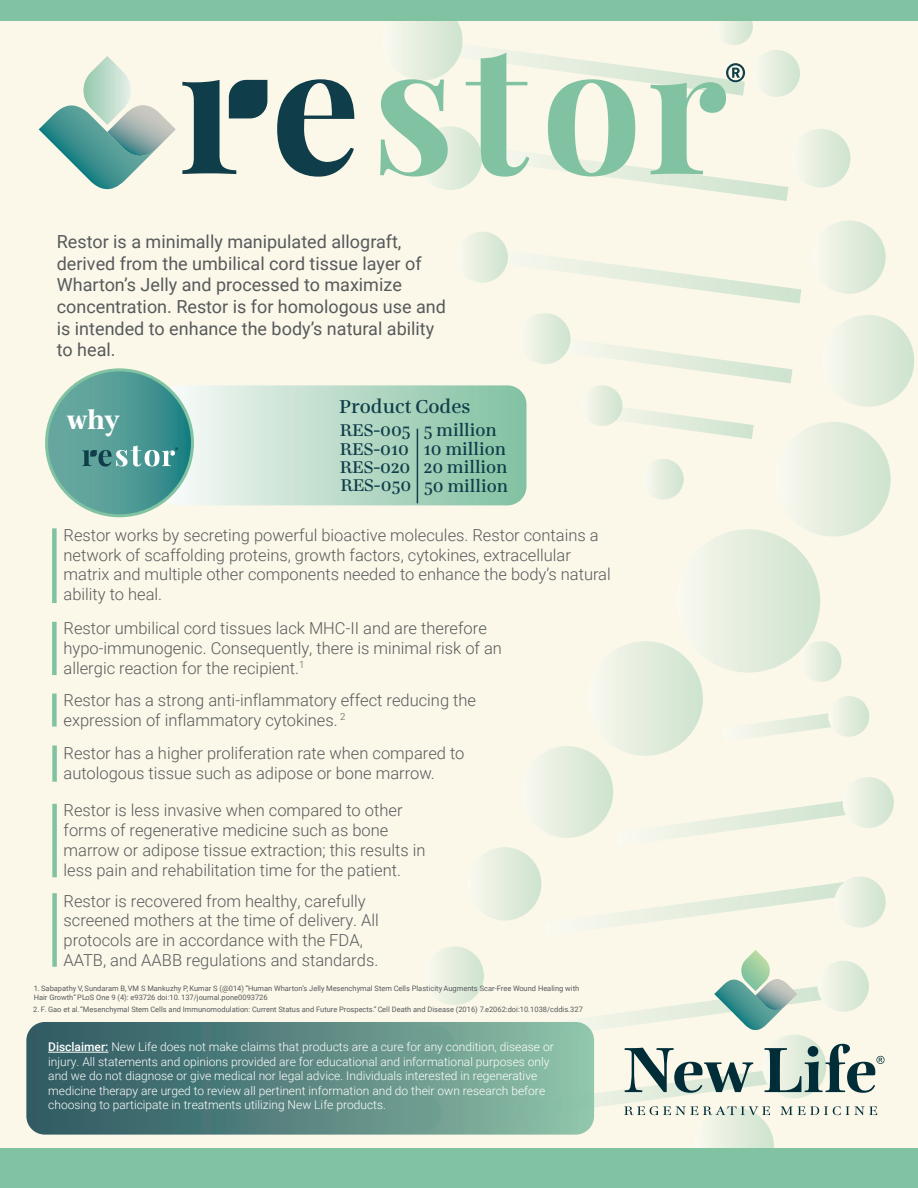
<style>
.page{position:relative;width:918px;height:1188px;background:#fff}
.page>*{position:absolute;margin:0;border:0;box-sizing:border-box;transform-origin:0 0}
.t1{font:700 27.9px "Lavigne Text";color:#fff}
.t2{font:20.55px "Lavigne Text";color:#0f3e4a}
.t3{font:18.6px/18.5px "Lavigne Text";color:#0f3e4a;text-align:justify}
.t4{font:18px/21.6px "Roboto";color:#58595b}
.t5{font:300 16.5px/19.8px "Roboto";color:#58595b}
.t6{font:300 12px/14.4px "Roboto";color:#fff}
.t7{font:7.5px/9px "Roboto";color:#58595b}
.s1{font-weight:500}
</style>
<div class="page">
<div style="left:0;top:0;width:918px;height:1185px;background:#fbf8ea"></div>
<svg style="left:556px;top:344px;width:237px;height:39px"></svg>
<svg style="left:506px;top:248px;width:295px;height:55px"></svg>
<svg style="left:668px;top:801px;width:178px;height:38px"></svg>
<svg style="left:614px;top:880px;width:234px;height:47px"></svg>
<div style="left:676px;top:529px;width:144px;height:144px;background:linear-gradient(to right,#faf9ef,#cee3ce);border-radius:50%"></div>
<div style="left:776px;top:422px;width:115px;height:115px;background:linear-gradient(to right,#faf8ef,#cee3ce);border-radius:50%"></div>
<div style="left:588px;top:641px;width:115px;height:115px;background:linear-gradient(to right,#faf8ef,#cee3ce);border-radius:50%"></div>
<div style="left:822px;top:315px;width:92px;height:92px;background:linear-gradient(to right,#faf9ef,#cee3cf);border-radius:50%"></div>
<div style="left:521px;top:746px;width:92px;height:92px;background:linear-gradient(to right,#faf9ef,#cee3cf);border-radius:50%"></div>
<div style="left:383px;top:1px;width:80px;height:79px;background:linear-gradient(to right,#f9f8ef,#cfe3cf);border-radius:50%"></div>
<div style="left:694px;top:1107px;width:80px;height:80px;background:linear-gradient(to right,#faf8ef,#cee3ce);border-radius:50%"></div>
<div style="left:812px;top:220px;width:74px;height:74px;background:linear-gradient(to right,#faf8ef,#d0e4cf);border-radius:50%"></div>
<div style="left:468px;top:847px;width:73px;height:74px;background:linear-gradient(to right,#faf9ef,#cee3ce);border-radius:50%"></div>
<div style="left:792px;top:129px;width:58px;height:59px;background:linear-gradient(to right,#faf9ef,#cfe3cf);border-radius:50%"></div>
<div style="left:425px;top:946px;width:59px;height:59px;background:linear-gradient(to right,#faf8ef,#cee3ce);border-radius:50%"></div>
<div style="left:519px;top:313px;width:52px;height:51px;background:linear-gradient(to right,#faf8ef,#d0e4d0);border-radius:50%"></div>
<div style="left:843px;top:777px;width:51px;height:51px;background:linear-gradient(to right,#f9f8ee,#cfe4cf);border-radius:50%"></div>
<div style="left:457px;top:232px;width:51px;height:51px;background:linear-gradient(to right,#f9f8ee,#cfe4cf);border-radius:50%"></div>
<div style="left:835px;top:877px;width:51px;height:51px;background:linear-gradient(to right,#f9f8ee,#d0e4cf);border-radius:50%"></div>
<div style="left:753px;top:50px;width:47px;height:47px;background:#d5e7d4;border-radius:50%"></div>
<div style="left:715px;top:8px;width:38px;height:37px;background:linear-gradient(to right,#faf9ef,#d0e3d0);border-radius:50%"></div>
<div style="left:643px;top:459px;width:41px;height:41px;background:linear-gradient(to right,#f9f8ef,#cee3cf);border-radius:50%"></div>
<div style="left:801px;top:641px;width:40px;height:41px;background:linear-gradient(to right,#f9f8ee,#d0e4d0);border-radius:50%"></div>
<svg style="left:753px;top:713px;width:106px;height:24px"></svg>
<svg style="left:606px;top:403px;width:148px;height:36px"></svg>
<div style="left:828px;top:696px;width:41px;height:41px;background:linear-gradient(to right,#faf9ef,#cfe3cf);border-radius:50%"></div>
<div style="left:581px;top:385px;width:41px;height:41px;background:linear-gradient(to right,#fbf9ef,#cee3cf);border-radius:50%"></div>
<svg style="left:482px;top:950px;width:403px;height:172px"></svg>
<svg style="left:39px;top:56px;width:137px;height:134px"></svg>
<svg style="left:182px;top:80px;width:85px;height:94px"></svg>
<svg style="left:277px;top:79px;width:77px;height:98px"></svg>
<svg style="left:380px;top:38px;width:408px;height:163px"></svg>
<div style="left:0;top:1148px;width:918px;height:40px;background:#81c2a3"></div>
<svg style="left:159px;top:385px;width:367px;height:120px;background:#b8dac8"></svg>
<svg style="left:47px;top:370px;width:145px;height:146px;background:#519c96"></svg>
<div style="left:45px;top:368px;width:149px;height:149px;border:3px solid #81c2a2;border-radius:50%"></div>
<svg style="left:82px;top:445px;width:96px;height:22px;background:#68a2a1"></svg>
<div style="left:52px;top:528px;width:5px;height:75px;background:#81c2a3"></div>
<div style="left:52px;top:622px;width:5px;height:53px;background:#81c2a3"></div>
<div style="left:52px;top:694px;width:5px;height:33px;background:#81c2a3"></div>
<div style="left:52px;top:745px;width:5px;height:37px;background:#81c2a3"></div>
<div style="left:52px;top:804px;width:5px;height:73px;background:#81c2a3"></div>
<div style="left:52px;top:893px;width:5px;height:74px;background:#81c2a3"></div>
<div style="left:26px;top:1022px;width:568px;height:113px;background:linear-gradient(to right,#2b5560,#8fc1a8);border-radius:18px"></div>
<div style="left:0;top:0;width:918px;height:21px;background:#81c2a3"></div>
<hr style="left:417px;top:429px;width:1px;height:74px;background:#0f3e4a">
<hr style="left:48px;top:1052px;width:61px;height:1px;background:#fff">
<p class="t4" style="left:57px;top:230px;width:391px">Restor is a minimally manipulated allograft, derived from the umbilical cord tissue layer of Wharton’s Jelly and processed to maximize concentration. Restor is for homologous use and is intended to enhance the body’s natural ability to heal.</p>
<h1 class="t1" style="left:67px;top:404px;width:53px">why</h1>
<p class="t2" style="left:339px;top:395px;width:133px">Product Codes</p>
<p class="t3" style="left:340px;top:422px;width:72px">RES-005<br>RES-010<br>RES-020</p>
<p class="t3" style="left:424px;top:422px;width:85px;text-align:left">5 million<br>10 million<br>20 million</p>
<p class="t3" style="left:341px;top:477px;width:169px">RES-050 50 million</p>
<p class="t5" style="left:64px;top:524px;width:549px">Restor works by secreting powerful bioactive molecules. Restor contains a network of scaffolding proteins, growth factors, cytokines, extracellular matrix and multiple other components needed to enhance the body’s natural ability to heal.</p>
<p class="t5" style="left:64px;top:618px;width:440px">Restor umbilical cord tissues lack MHC-II and are therefore hypo-immunogenic. Consequently, there is minimal risk of an allergic reaction for the recipient.<sup>1</sup></p>
<p class="t5" style="left:64px;top:690px;width:414px">Restor has a strong anti-inflammatory effect reducing the expression of inflammatory cytokines. <sup>2</sup></p>
<p class="t5" style="left:64px;top:743px;width:402px">Restor has a higher proliferation rate when compared to autologous tissue such as adipose or bone marrow.</p>
<p class="t5" style="left:64px;top:800px;width:364px">Restor is less invasive when compared to other forms of regenerative medicine such as bone marrow or adipose tissue extraction; this results in less pain and rehabilitation time for the patient.</p>
<p class="t5" style="left:64px;top:890px;width:317px">Restor is recovered from healthy, carefully screened mothers at the time of delivery. All protocols are in accordance with the FDA, AATB, and AABB regulations and standards.</p>
<p class="t7" style="left:34px;top:983px;width:547px">1. Sabapathy V, Sundaram B,VM S Mankuzhy P, Kumar S (@014) “Human Wharton’s Jelly Mesenchymal Stem Cells Plasticity Augments Scar-Free Wound Healing with<br>Hair Growth” PLoS One 9 (4): e93726 doi:10. 137/journal.pone0093726</p>
<p class="t7" style="left:33px;top:1004px;width:551px">2. F. Gao et al.“Mesenchymal Stem Cells and Immunomodulation: Current Status and Future Prospects.” Cell Death and Disease (2016) 7.e2062:doi:10.1038/cddis.327</p>
<p class="t6" style="left:48px;top:1039px;width:507px"><span class="s1">Disclaimer:</span> New Life does not make claims that products are a cure for any condition, disease or injury. All statements and opinions provided are for educational and informational purposes only and we do not diagnose or give medical nor legal advice. Individuals interested in regenerative medicine therapy are urged to review all pertinent information and do their own research before choosing to participate in treatments utilizing New Life products.</p>
</div>
